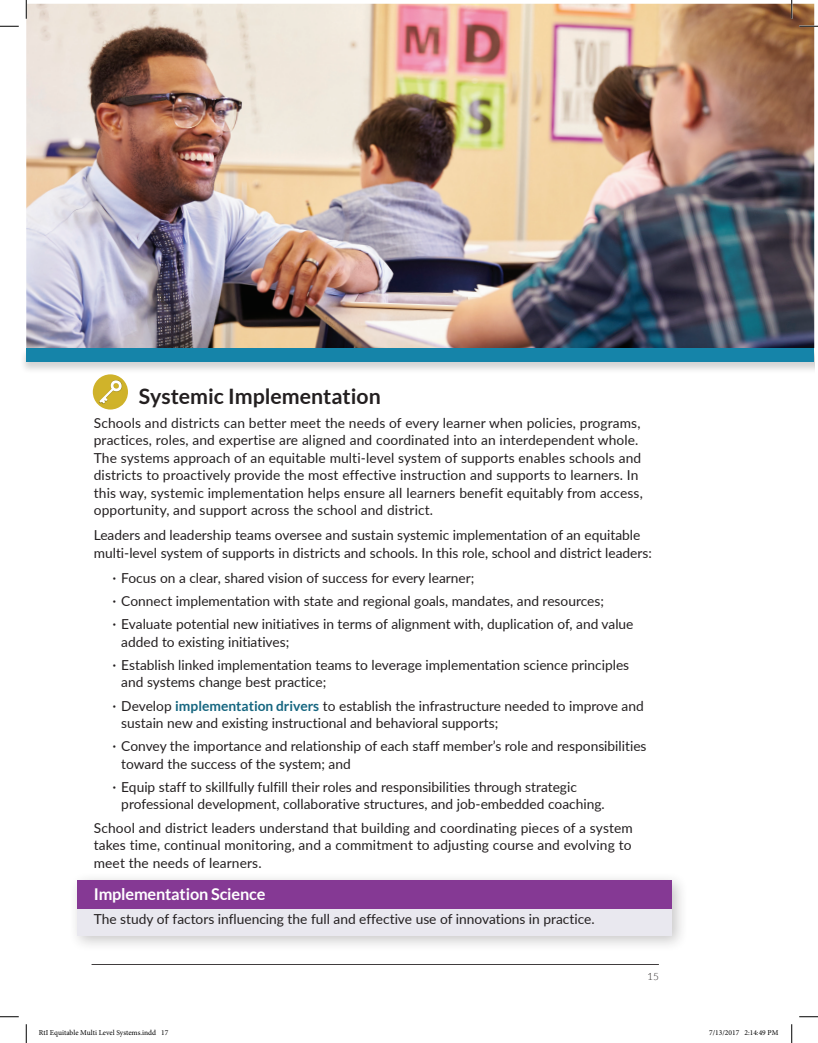
<style>
.page{position:relative;width:818px;height:1043px;background:#fff}
.page>*{position:absolute;margin:0;border:0;box-sizing:border-box;transform-origin:0 0}
.t1{font:700 21.25px "Lato";color:#231f20}
.t2{font:700 16.25px "Lato";letter-spacing:-.01em;color:#fff}
.t3{font:13.75px/17.5px "Lato";color:#231f20}
.t4{font:300 10px "Lato";color:#231f20}
.t5{font:7.5px "Minion Pro";color:#000}
.s1{font-size:15px}
.s2{font-weight:700;color:#166680}
</style>
<div class="page">
<hr style="left:91px;top:964px;width:568px;height:1px;background:#231f20">
<div style="left:69px;top:871px;width:619px;height:81px;background:#231f20;opacity:.25"></div>
<div style="left:77px;top:880px;width:594px;height:55px;background:#e9e8ef"></div>
<div style="left:77px;top:880px;width:594px;height:28px;background:#853994"></div>
<img style="left:26px;top:4px;width:788px;height:343px">
<div style="left:20px;top:347px;width:794px;height:27px;background:#231f20;opacity:.2"></div>
<div style="left:26px;top:348px;width:788px;height:14px;background:#1584a9"></div>
<div style="left:93px;top:374px;width:35px;height:35px;background:#cfb22a;border-radius:50%"></div>
<svg style="left:99px;top:380px;width:25px;height:25px"></svg>
<svg style="left:0;top:25px;width:19px;height:2px"></svg>
<svg style="left:799px;top:25px;width:19px;height:2px"></svg>
<svg style="left:0;top:1016px;width:19px;height:1px"></svg>
<svg style="left:799px;top:1016px;width:19px;height:1px"></svg>
<svg style="left:25px;top:0;width:2px;height:19px"></svg>
<svg style="left:25px;top:1024px;width:2px;height:18px"></svg>
<svg style="left:790px;top:0;width:2px;height:19px"></svg>
<svg style="left:791px;top:1024px;width:1px;height:18px"></svg>
<h1 class="t1" style="left:139px;top:384px;width:243px">Systemic Implementation</h1>
<p class="t3" style="left:94px;top:413px;width:550px">Schools and districts can better meet the needs of every learner when policies, programs, practices, roles, and expertise are aligned and coordinated into an interdependent whole.<br>The systems approach of an equitable multi-level system of supports enables schools and districts to proactively provide the most effective instruction and supports to learners. In this way, systemic implementation helps ensure all learners benefit equitably from access, opportunity, and support across the school and district.</p>
<p class="t3" style="left:94px;top:526px;width:559px">Leaders and leadership teams oversee and sustain systemic implementation of an equitable multi-level system of supports in districts and schools. In this role, school and district leaders:</p>
<p class="t3" style="left:113px;top:566px;width:522px;line-height:23.1px"><span class="s1">·</span> Focus on a clear, shared vision of success for every learner;<br><span class="s1">·</span> Connect implementation with state and regional goals, mandates, and resources;<br><span class="s1">·</span> Evaluate potential new initiatives in terms of alignment with, duplication of, and value</p>
<p class="t3" style="left:113px;top:629px;width:518px;line-height:23.1px;text-indent:9px">added to existing initiatives;<br><span class="s1">·</span> Establish linked implementation teams to leverage implementation science principles</p>
<p class="t3" style="left:113px;top:670px;width:532px;line-height:23.1px;text-indent:9px">and systems change best practice;<br><span class="s1">·</span> Develop <span class="s2">implementation drivers</span> to establish the infrastructure needed to improve and</p>
<p class="t3" style="left:113px;top:711px;width:535px;line-height:23.1px;text-indent:9px">sustain new and existing instructional and behavioral supports;<br><span class="s1">·</span> Convey the importance and relationship of each staff member’s role and responsibilities</p>
<p class="t3" style="left:113px;top:751px;width:466px;line-height:23.1px;text-indent:9px">toward the success of the system; and<br><span class="s1">·</span> Equip staff to skillfully fulfill their roles and responsibilities through strategic</p>
<p class="t3" style="left:94px;top:792px;width:540px;line-height:23.1px;text-align:center">professional development, collaborative structures, and job-embedded coaching.<br>School and district leaders understand that building and coordinating pieces of a system</p>
<p class="t3" style="left:94px;top:835px;width:539px">takes time, continual monitoring, and a commitment to adjusting course and evolving to meet the needs of learners.</p>
<p class="t2" style="left:94px;top:884px;width:173px">Implementation Science</p>
<p class="t3" style="left:94px;top:909px;width:502px">The study of factors influencing the full and effective use of innovations in practice.</p>
<p class="t4" style="left:647px;top:970px;width:13px">15</p>
<p class="t5" style="left:39px;top:1028px;width:131px">RtI Equitable Multi Level Systems.indd 17</p>
<p class="t5" style="left:709px;top:1028px;width:71px">7/13/2017 2:14:49 PM</p>
</div>
